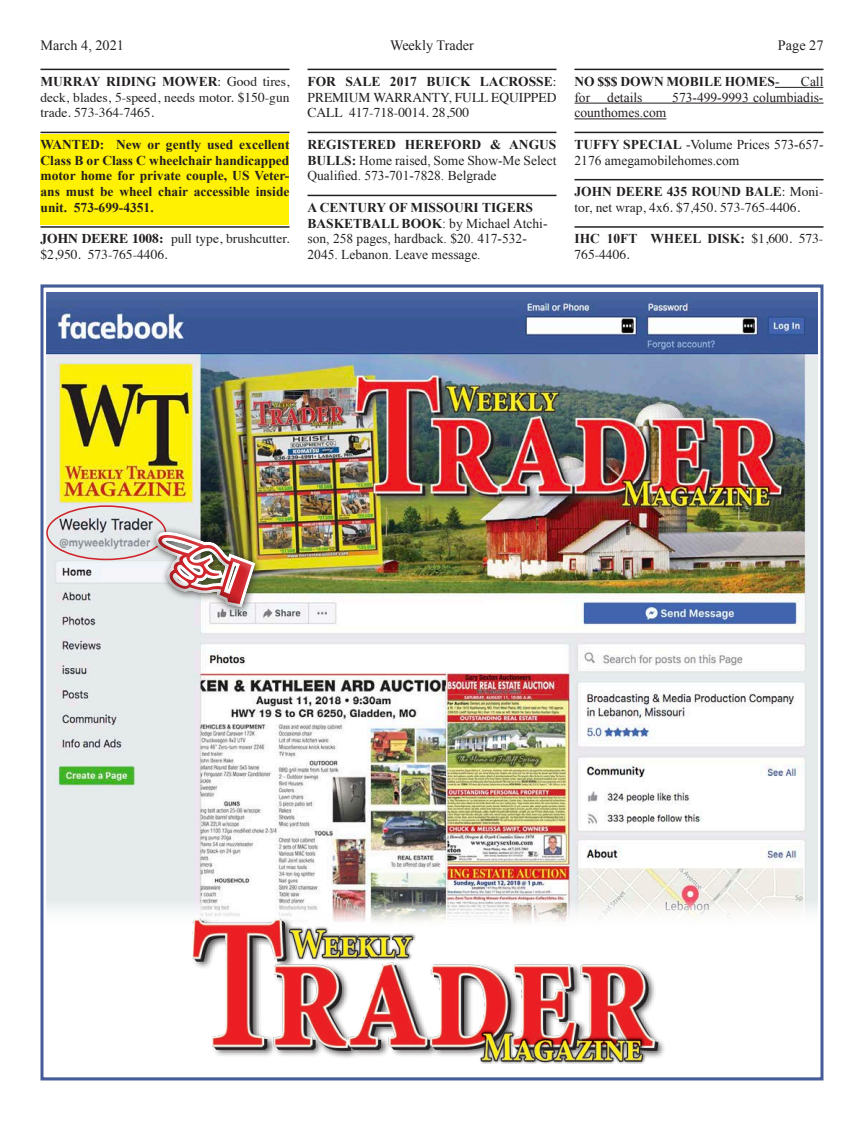
<style>
.page{position:relative;width:864px;height:1121px;background:#fff}
.page>*{position:absolute;margin:0;border:0;box-sizing:border-box;transform-origin:0 0}
.t1{font:14.25px "Times New Roman";color:#231f20}
.class{font:13.5px/15.8px "Times";color:#231f20}
.class-2{font:13.5px/15.8px "Times New Roman";color:#231f20}
.YELLOW{font:700 13.5px/15.8px "Times New Roman";color:#231f20;text-align:justify}
.class-3{font:700 13.5px "Times New Roman";color:#231f20}
.s1{font-family:"Times New Roman";font-weight:700}
.s2{font-weight:700}
.s3{font-weight:400}
</style>
<div class="page">
<hr style="left:40px;top:69px;width:250px;height:1px;background:#231f20">
<hr style="left:40px;top:132px;width:250px;height:1px;background:#231f20">
<div style="left:40px;top:134px;width:250px;height:91px;background:#fff101"></div>
<hr style="left:40px;top:226px;width:250px;height:2px;background:#231f20">
<hr style="left:308px;top:69px;width:248px;height:1px;background:#231f20">
<hr style="left:308px;top:132px;width:248px;height:1px;background:#231f20">
<hr style="left:308px;top:195px;width:248px;height:1px;background:#231f20">
<hr style="left:574px;top:69px;width:250px;height:1px;background:#231f20">
<hr style="left:775px;top:87px;width:48px;height:1px;background:#231f20">
<hr style="left:574px;top:103px;width:250px;height:1px;background:#231f20">
<hr style="left:574px;top:119px;width:92px;height:1px;background:#231f20">
<hr style="left:574px;top:132px;width:250px;height:1px;background:#231f20">
<hr style="left:574px;top:179px;width:250px;height:1px;background:#231f20">
<hr style="left:574px;top:226px;width:250px;height:2px;background:#231f20">
<img style="left:47px;top:292px;width:770px;height:626px">
<img style="left:140px;top:906px;width:584px;height:158px">
<div style="left:46px;top:505px;width:120px;height:55px;border:2px solid #d1232a;border-radius:50%"></div>
<div style="left:40px;top:284px;width:784px;height:796px;border:3px solid #445c98"></div>
<img style="left:130px;top:512px;width:141px;height:113px">
<p class="t1" style="left:40px;top:36px;width:85px">March 4, 2021</p>
<p class="t1" style="left:390px;top:36px;width:85px">Weekly Trader</p>
<p class="t1" style="left:778px;top:36px;width:47px">Page 27</p>
<p class="class" style="left:40px;top:72px;width:251px;text-align:justify"><span class="s1">MURRAY RIDING MOWER</span>: Good tires, deck, blades, 5-speed, needs motor. $150-gun trade. 573-364-7465.</p>
<p class="YELLOW" style="left:40px;top:136px;width:251px">WANTED: New or gently used excellent Class B or Class C wheelchair handicapped motor home for private couple, US Veter&shy;ans must be wheel chair accessible inside unit. 573-699-4351.</p>
<p class="class" style="left:40px;top:230px;width:251px"><span class="s2">JOHN DEERE 1008:</span> pull type, brushcutter. $2,950. 573-765-4406.</p>
<p class="class-3" style="left:574px;top:72px;width:207px">NO $$$ DOWN MOBILE HOMES<span class="s3">-</span></p>
<p class="class-2" style="left:801px;top:73px;width:24px">Call</p>
<p class="class-2" style="left:574px;top:89px;width:17px">for</p>
<p class="class-2" style="left:607px;top:89px;width:37px">details</p>
<p class="class-2" style="left:672px;top:89px;width:153px">573-499-9993 columbiadis-</p>
<p class="class-2" style="left:574px;top:105px;width:93px">counthomes.com</p>
<p class="class-2" style="left:574px;top:136px;width:251px"><span class="s2">TUFFY SPECIAL</span> -Volume Prices 573-657-<br>2176 amegamobilehomes.com</p>
<p class="class" style="left:574px;top:183px;width:251px"><span class="s1">JOHN DEERE 435 ROUND BALE</span>: Moni&shy;tor, net wrap, 4x6. $7,450. 573-765-4406.</p>
<p class="class" style="left:574px;top:230px;width:250px"><span class="s1">IHC 10FT WHEEL DISK:</span> $1,600. 573-<br>765-4406.</p>
<p class="class" style="left:308px;top:72px;width:251px;text-align:justify"><span class="s1">FOR SALE 2017 BUICK LACROSSE</span>:<br>PREMIUM WARRANTY, FULL EQUIPPED CALL 417-718-0014. 28,500</p>
<p class="class-2" style="left:308px;top:136px;width:251px;text-align:justify"><span class="s2">REGISTERED HEREFORD &amp; ANGUS BULLS:</span> Home raised, Some Show-Me Select Qualified. 573-701-7828. Belgrade</p>
<p class="class-2" style="left:308px;top:199px;width:242px"><span class="s2">A CENTURY OF MISSOURI TIGERS BASKETBALL BOOK</span>: by Michael Atchi&shy;son, 258 pages, hardback. $20. 417-532- 2045. Lebanon. Leave message.</p>
</div>
